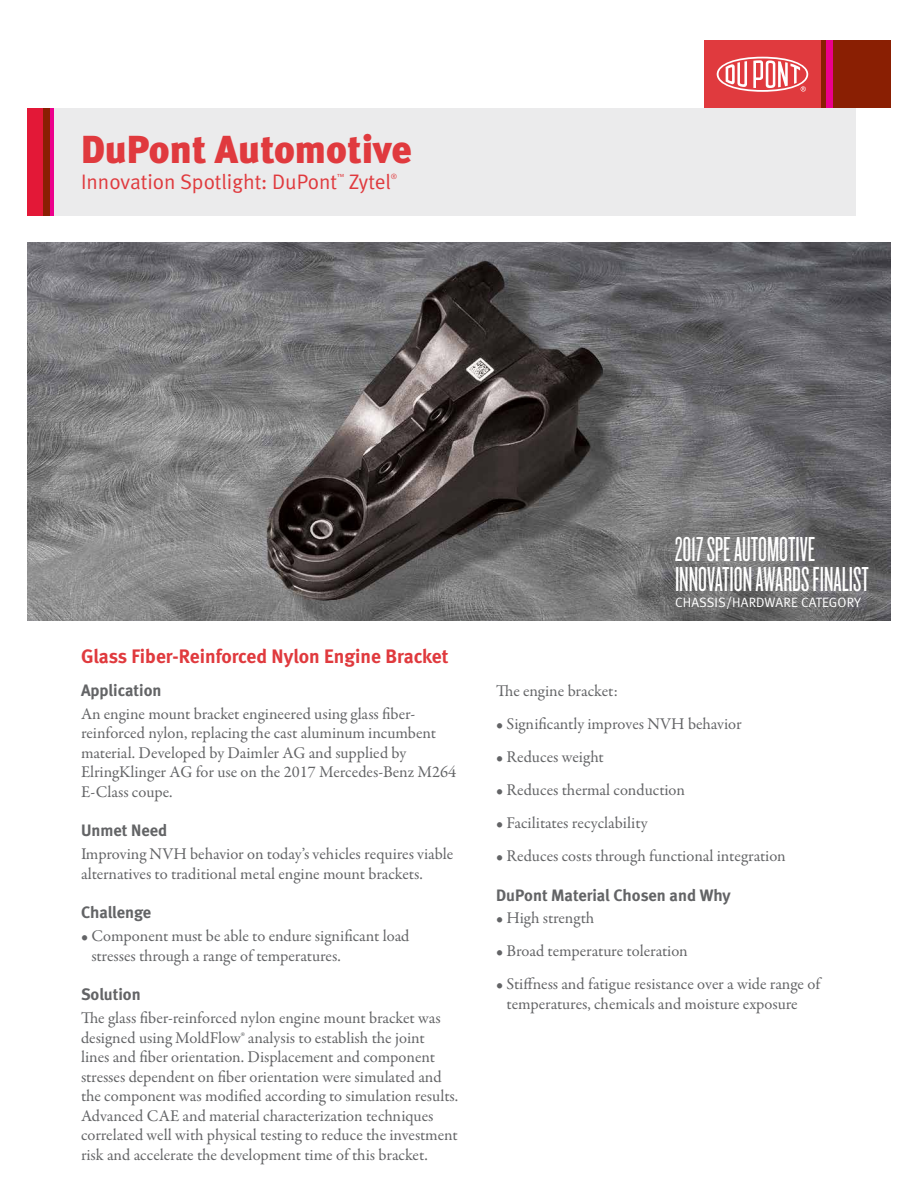
<style>
.page{position:relative;width:918px;height:1188px;background:#fff}
.page>*{position:absolute;margin:0;border:0;box-sizing:border-box;transform-origin:0 0}
.t1{font:39px "Meta Black LF";color:#e03a3e}
.t2{font:36px/30px "Knockout 26 Junior Flywght";color:#fff}
.t3{font:21px "Meta Normal LF";color:#e03a3e}
.t4{font:700 19.5px "Meta";color:#e03a3e}
.t5{font:16.5px/19.5px "Garamond Premr Pro";letter-spacing:-.005em;color:#636466}
.t6{font:700 16.5px "Meta";color:#636466}
.t7{font:13.5px "Meta Normal";letter-spacing:.01em;color:#fff}
.t8{font:7.35px "Meta Normal LF";color:#e03a3e}
</style>
<div class="page">
<img style="left:27px;top:243px;width:864px;height:378px">
<div style="left:821px;top:40px;width:70px;height:68px;background:#8a1f03"></div>
<div style="left:704px;top:40px;width:117px;height:68px;background:#e03a3e"></div>
<svg style="left:717px;top:57px;width:91px;height:35px"></svg>
<div style="left:827px;top:40px;width:6px;height:68px;background:#ec008c"></div>
<div style="left:27px;top:108px;width:828px;height:108px;background:#ebebec"></div>
<hr style="left:50px;top:108px;width:4px;height:108px;background:#ec008c">
<div style="left:42px;top:108px;width:8px;height:108px;background:#8a1f03"></div>
<div style="left:27px;top:108px;width:15px;height:108px;background:#e31837"></div>
<h1 class="t1" style="left:81px;top:126px;width:332px">DuPont Automotive</h1>
<p class="t3" style="left:81px;top:169px;width:258px">Innovation Spotlight: DuPont</p>
<p class="t8" style="left:337px;top:173px;width:9px">™</p>
<p class="t3" style="left:349px;top:169px;width:44px">Zytel</p>
<p class="t8" style="left:391px;top:173px;width:8px">®</p>
<p class="t4" style="left:81px;top:645px;width:369px">Glass Fiber-Reinforced Nylon Engine Bracket</p>
<p class="t6" style="left:81px;top:680px;width:82px">Application</p>
<p class="t5" style="left:81px;top:704px;width:377px">An engine mount bracket engineered using glass fiber&shy;reinforced nylon, replacing the cast aluminum incumbent material. Developed by Daimler AG and supplied by ElringKlinger AG for use on the 2017 Mercedes-Benz M264<br>E-Class coupe.</p>
<p class="t6" style="left:81px;top:821px;width:88px">Unmet Need</p>
<p class="t5" style="left:81px;top:845px;width:374px">Improving NVH behavior on today’s vehicles requires viable alternatives to traditional metal engine mount brackets.</p>
<p class="t6" style="left:81px;top:903px;width:72px">Challenge</p>
<p class="t5" style="left:91px;top:927px;width:320px;text-indent:-10px">• Component must be able to endure significant load stresses through a range of temperatures.</p>
<p class="t6" style="left:81px;top:985px;width:61px">Solution</p>
<p class="t5" style="left:81px;top:1009px;width:379px">The glass fiber-reinforced nylon engine mount bracket was designed using MoldFlow® analysis to establish the joint<br>lines and fiber orientation. Displacement and component stresses dependent on fiber orientation were simulated and the component was modified according to simulation results.<br>Advanced CAE and material characterization techniques correlated well with physical testing to reduce the investment risk and accelerate the development time of this bracket.</p>
<h2 class="t2" style="left:675px;top:534px;width:195px">2017 SPE AUTOMOTIVE<br>INNOVATION AWARDS FINALIST</h2>
<p class="t7" style="left:675px;top:595px;width:188px">CHASSIS/HARDWARE CATEGORY</p>
<p class="t5" style="left:496px;top:681px;width:123px">The engine bracket:</p>
<p class="t5" style="left:496px;top:714px;width:247px">• Significantly improves NVH behavior</p>
<p class="t5" style="left:496px;top:747px;width:109px">• Reduces weight</p>
<p class="t5" style="left:496px;top:780px;width:191px">• Reduces thermal conduction</p>
<p class="t5" style="left:496px;top:813px;width:153px">• Facilitates recyclability</p>
<p class="t5" style="left:496px;top:846px;width:291px">• Reduces costs through functional integration</p>
<p class="t6" style="left:496px;top:885px;width:236px">DuPont Material Chosen and Why</p>
<p class="t5" style="left:496px;top:909px;width:100px">• High strength</p>
<p class="t5" style="left:496px;top:942px;width:193px">• Broad temperature toleration</p>
<p class="t5" style="left:507px;top:975px;width:315px;text-indent:-10px">• Stiffness and fatigue resistance over a wide range of temperatures, chemicals and moisture exposure</p>
</div>
